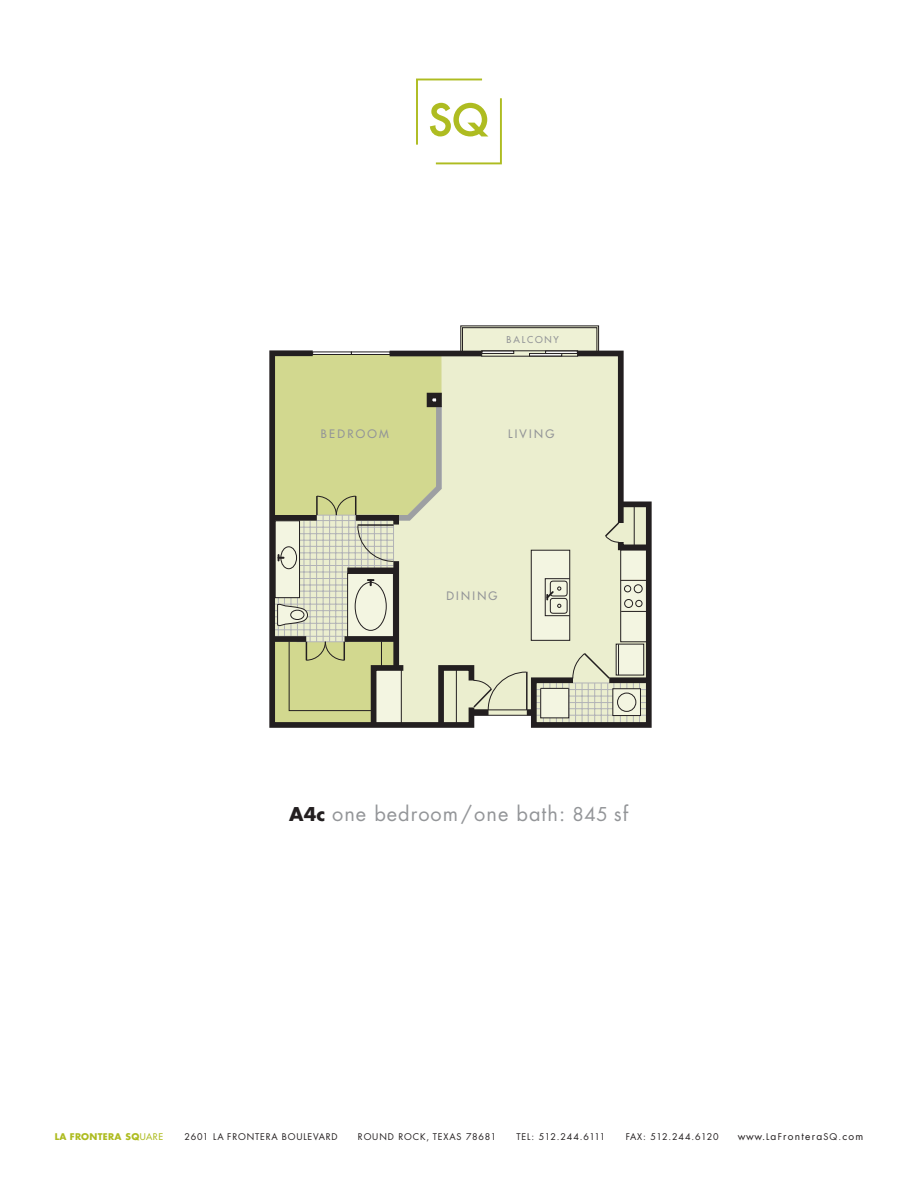
<style>
.page{position:relative;width:918px;height:1188px;background:#fff}
.page>*{position:absolute;margin:0;border:0;box-sizing:border-box;transform-origin:0 0}
.t1{font:19.95px "Futura";color:#939598}
.t2{font:11.4px "Futura";letter-spacing:.2em;color:#939598}
.t3{font:10.2px "Futura";letter-spacing:.125em;color:#231f20}
.t4{font:9.3px "Futura";letter-spacing:.2em;color:#939598}
.t5{font:9px "Futura";letter-spacing:.09em;color:#231f20}
.t6{font:9px "Futura";letter-spacing:.03em;color:#231f20}
.t7{font:700 9px "Futura";letter-spacing:.035em;color:#aebc21}
.s1{font-weight:700;font-size:18.6px;color:#231f20}
.s2{font-size:18.6px}
.s3{font-weight:400}
.s4{font-size:9px}
</style>
<div class="page">
<svg style="left:416px;top:79px;width:86px;height:85px"></svg>
<div style="left:461px;top:326px;width:138px;height:26px;background:#eef1d5"></div>
<div style="left:460px;top:326px;width:139px;height:26px;border:1px solid #231f20"></div>
<div style="left:462px;top:327px;width:135px;height:25px;border:1px solid #231f20"></div>
<svg style="left:273px;top:348px;width:379px;height:380px;background:#d3d5b3"></svg>
<hr style="left:401px;top:670px;width:1px;height:53px;background:#231f20">
<hr style="left:456px;top:670px;width:1px;height:53px;background:#231f20">
<hr style="left:634px;top:506px;width:1px;height:39px;background:#231f20">
<p class="t4" style="left:507px;top:335px;width:54px">BALCONY</p>
<p class="t2" style="left:321px;top:428px;width:70px">BEDROOM</p>
<p class="t2" style="left:508px;top:428px;width:48px">LIVING</p>
<p class="t2" style="left:446px;top:590px;width:53px">DINING</p>
<h1 class="t1" style="left:289px;top:804px;width:341px"><span class="s1">A4c</span> one bedroom/one bath: <span class="s2">845</span> sf</h1>
<p class="t7" style="left:55px;top:1133px;width:110px">LA FRONTERA SQ<span class="s3">UARE</span></p>
<p class="t5" style="left:184px;top:1133px;width:155px">2601 LA FRONTERA BOULEVARD</p>
<p class="t5" style="left:358px;top:1133px;width:140px">ROUND ROCK, TEXAS 78681</p>
<p class="t6" style="left:517px;top:1133px;width:90px">TEL: 512.244.6111</p>
<p class="t6" style="left:626px;top:1133px;width:95px">FAX: 512.244.6120</p>
<p class="t3" style="left:738px;top:1132px;width:127px">www.<span class="s4">L</span>a<span class="s4">F</span>rontera<span class="s4">SQ.</span>com</p>
</div>
